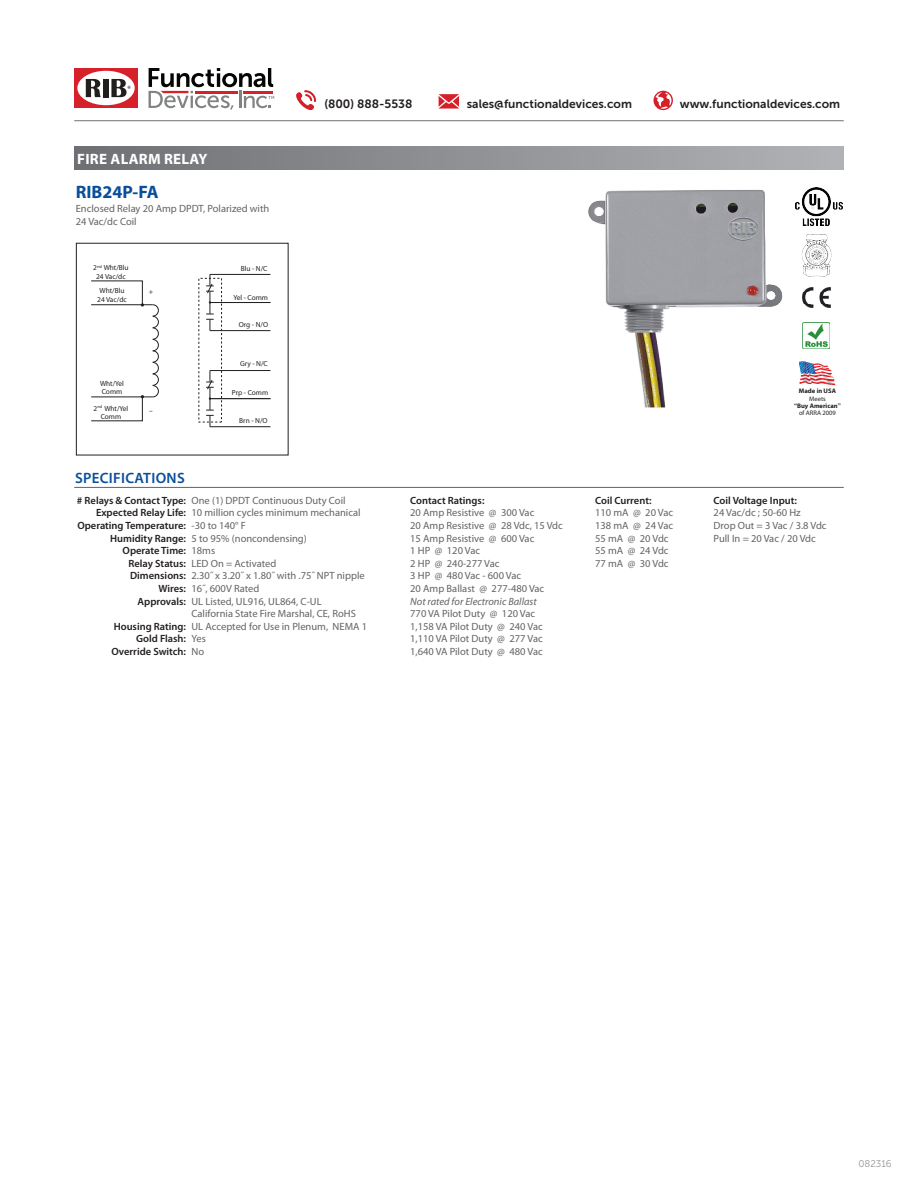
<style>
.page{position:relative;width:918px;height:1188px;background:#fff}
.page>*{position:absolute;margin:0;border:0;box-sizing:border-box;transform-origin:0 0}
.t1{font:700 18px "Myriad Pro";color:#0a4e9a}
.t2{font:600 15px "Myriad Pro";letter-spacing:.02em;color:#0a4e9a}
.t3{font:700 15px "Myriad Pro";letter-spacing:.02em;color:#fff}
.t4{font:12px "Museo Sans 700";color:#231f20}
.t5{font:10.5px/13.5px "Myriad Pro";color:#636366}
.t6{font:600 10.5px "Myriad Pro";color:#231f20}
.t7{font:italic 10.5px "Myriad Pro";color:#636366}
.t8{font:9.75px "Museo Sans 300";color:#939598}
.t9{font:7.35px/8.4px "Myriad Pro";color:#231f20;text-align:center}
.t10{font:700 6.6px/8.4px "Myriad Pro";color:#231f20;text-align:center}
.s1{font-weight:400}
.s2{font-family:"Adobe Garamond Pro"}
</style>
<div class="page">
<div style="left:74px;top:68px;width:64px;height:40px;background:#d6202a"></div>
<div style="left:77px;top:71px;width:58px;height:34px;background:#fff;border-radius:50%"></div>
<svg style="left:86px;top:79px;width:15px;height:18px"></svg>
<div style="left:103px;top:79px;width:5px;height:18px;background:#211e1e"></div>
<svg style="left:111px;top:79px;width:20px;height:18px"></svg>
<svg style="left:149px;top:68px;width:125px;height:42px"></svg>
<hr style="left:74px;top:120px;width:770px;height:1px;background:#6f7073">
<svg style="left:296px;top:90px;width:20px;height:20px"></svg>
<svg style="left:654px;top:91px;width:19px;height:19px"></svg>
<svg style="left:439px;top:94px;width:20px;height:15px"></svg>
<div style="left:76px;top:243px;width:212px;height:212px;border:1px solid #231f20"></div>
<hr style="left:91px;top:304px;width:62px;height:1px;background:#231f20">
<hr style="left:91px;top:397px;width:62px;height:1px;background:#231f20">
<hr style="left:210px;top:274px;width:60px;height:1px;background:#231f20">
<svg style="left:152px;top:304px;width:7px;height:93px"></svg>
<hr style="left:210px;top:302px;width:60px;height:1px;background:#231f20">
<hr style="left:210px;top:330px;width:60px;height:1px;background:#231f20">
<hr style="left:210px;top:370px;width:60px;height:1px;background:#231f20">
<hr style="left:210px;top:398px;width:60px;height:1px;background:#231f20">
<hr style="left:210px;top:426px;width:60px;height:1px;background:#231f20">
<svg style="left:206px;top:274px;width:8px;height:57px"></svg>
<svg style="left:206px;top:370px;width:8px;height:57px"></svg>
<svg style="left:91px;top:280px;width:53px;height:27px"></svg>
<svg style="left:91px;top:395px;width:53px;height:26px"></svg>
<img style="left:588px;top:190px;width:195px;height:218px">
<hr style="left:74px;top:487px;width:770px;height:1px;background:#636366">
<img style="left:795px;top:187px;width:48px;height:39px">
<img style="left:802px;top:234px;width:30px;height:42px">
<img style="left:802px;top:287px;width:29px;height:21px">
<svg style="left:799px;top:361px;width:37px;height:24px"></svg>
<img style="left:803px;top:322px;width:27px;height:27px">
<div style="left:74px;top:147px;width:770px;height:22px;background:linear-gradient(to right,#6e7073,#b1b2b6)"></div>
<p class="t3" style="left:77px;top:149px;width:132px">FIRE ALARM RELAY</p>
<p class="t1" style="left:76px;top:180px;width:84px">RIB24P-FA</p>
<p class="t5" style="left:76px;top:201px;width:195px">Enclosed Relay 20 Amp DPDT, Polarized with<br>24 Vac/dc Coil</p>
<p class="t9" style="left:93px;top:264px;width:37px">2<sup>nd</sup> Wht/Blu<br>24 Vac/dc</p>
<p class="t9" style="left:97px;top:287px;width:31px">Wht/Blu<br>24 Vac/dc</p>
<p class="t9" style="left:149px;top:288px;width:6px">+</p>
<p class="t9" style="left:100px;top:379px;width:26px;text-align:left">Wht/Yel<br>Comm</p>
<p class="t9" style="left:94px;top:404px;width:36px">2<sup>nd</sup> Wht/Yel<br>Comm</p>
<p class="t9" style="left:149px;top:406px;width:5px">–</p>
<p class="t2" style="left:75px;top:469px;width:111px">SPECIFICATIONS</p>
<p class="t9" style="left:241px;top:265px;width:28px">Blu - N/C</p>
<p class="t9" style="left:233px;top:293px;width:36px">Yel - Comm</p>
<p class="t9" style="left:239px;top:320px;width:31px">Org - N/O</p>
<p class="t9" style="left:240px;top:360px;width:29px">Gry - N/C</p>
<p class="t9" style="left:232px;top:388px;width:38px">Prp - Comm</p>
<p class="t9" style="left:239px;top:416px;width:30px">Brn - N/O</p>
<p class="t4" style="left:324px;top:98px;width:90px">(800) 888-5538</p>
<p class="t4" style="left:467px;top:98px;width:167px">sales@functionaldevices.com</p>
<p class="t4" style="left:680px;top:98px;width:162px">www.functionaldevices.com</p>
<p class="t10" style="left:799px;top:386px;width:39px">Made in USA<br><span class="s1">Meets</span></p>
<p class="t10" style="left:794px;top:402px;width:48px;line-height:7.1px"><span class="s2">“</span>Buy American<span class="s2">” </span><span class="s1">of ARRA 2009</span></p>
<p class="t6" style="left:77px;top:494px;width:111px"># Relays &amp; Contact Type:</p>
<p class="t6" style="left:96px;top:506px;width:92px">Expected Relay Life:</p>
<p class="t6" style="left:77px;top:519px;width:110px">Operating Temperature:</p>
<p class="t6" style="left:110px;top:531px;width:77px">Humidity Range:</p>
<p class="t6" style="left:123px;top:544px;width:65px">Operate Time:</p>
<p class="t6" style="left:128px;top:557px;width:59px">Relay Status:</p>
<p class="t6" style="left:130px;top:569px;width:58px">Dimensions:</p>
<p class="t6" style="left:159px;top:582px;width:29px">Wires:</p>
<p class="t6" style="left:138px;top:594px;width:50px">Approvals:</p>
<p class="t6" style="left:114px;top:620px;width:74px">Housing Rating:</p>
<p class="t6" style="left:136px;top:632px;width:52px">Gold Flash:</p>
<p class="t6" style="left:111px;top:645px;width:76px">Override Switch:</p>
<p class="t5" style="left:192px;top:493px;width:156px">One (1) DPDT Continuous Duty Coil</p>
<p class="t5" style="left:192px;top:506px;width:171px">10 million cycles minimum mechanical</p>
<p class="t5" style="left:192px;top:519px;width:56px">-30 to 140° F</p>
<p class="t5" style="left:192px;top:531px;width:117px">5 to 95% (noncondensing)</p>
<p class="t5" style="left:192px;top:544px;width:25px">18ms</p>
<p class="t5" style="left:192px;top:556px;width:86px">LED On = Activated</p>
<p class="t5" style="left:192px;top:569px;width:175px">2.30˝ x 3.20˝ x 1.80˝ with .75˝ NPT nipple</p>
<p class="t5" style="left:192px;top:582px;width:69px">16˝, 600V Rated</p>
<p class="t5" style="left:192px;top:594px;width:132px">UL Listed, UL916, UL864, C-UL</p>
<p class="t5" style="left:192px;top:607px;width:166px">California State Fire Marshal, CE, RoHS</p>
<p class="t5" style="left:192px;top:619px;width:177px">UL Accepted for Use in Plenum, NEMA 1</p>
<p class="t5" style="left:192px;top:632px;width:16px">Yes</p>
<p class="t5" style="left:192px;top:645px;width:14px">No</p>
<p class="t6" style="left:410px;top:494px;width:76px">Contact Ratings:</p>
<p class="t5" style="left:410px;top:506px;width:126px">20 Amp Resistive @ 300 Vac</p>
<p class="t5" style="left:410px;top:519px;width:154px">20 Amp Resistive @ 28 Vdc, 15 Vdc</p>
<p class="t5" style="left:410px;top:531px;width:126px">15 Amp Resistive @ 600 Vac</p>
<p class="t5" style="left:410px;top:544px;width:71px">1 HP @ 120 Vac</p>
<p class="t5" style="left:410px;top:556px;width:91px">2 HP @ 240-277 Vac</p>
<p class="t5" style="left:410px;top:569px;width:112px">3 HP @ 480 Vac - 600 Vac</p>
<p class="t5" style="left:410px;top:582px;width:136px">20 Amp Ballast @ 277-480 Vac</p>
<p class="t7" style="left:410px;top:595px;width:128px">Not rated for Electronic Ballast</p>
<p class="t5" style="left:410px;top:607px;width:126px">770 VA Pilot Duty @ 120 Vac</p>
<p class="t5" style="left:410px;top:619px;width:134px">1,158 VA Pilot Duty @ 240 Vac</p>
<p class="t5" style="left:410px;top:632px;width:134px">1,110 VA Pilot Duty @ 277 Vac</p>
<p class="t5" style="left:410px;top:645px;width:134px">1,640 VA Pilot Duty @ 480 Vac</p>
<p class="t6" style="left:595px;top:494px;width:58px">Coil Current:</p>
<p class="t5" style="left:595px;top:506px;width:80px">110 mA @ 20 Vac</p>
<p class="t5" style="left:595px;top:519px;width:80px">138 mA @ 24 Vac</p>
<p class="t5" style="left:595px;top:531px;width:75px">55 mA @ 20 Vdc</p>
<p class="t5" style="left:595px;top:544px;width:75px">55 mA @ 24 Vdc</p>
<p class="t5" style="left:595px;top:556px;width:75px">77 mA @ 30 Vdc</p>
<p class="t6" style="left:714px;top:494px;width:85px">Coil Voltage Input:</p>
<p class="t5" style="left:714px;top:506px;width:89px">24 Vac/dc ; 50-60 Hz</p>
<p class="t5" style="left:714px;top:519px;width:115px">Drop Out = 3 Vac / 3.8 Vdc</p>
<p class="t5" style="left:714px;top:531px;width:104px">Pull In = 20 Vac / 20 Vdc</p>
<p class="t8" style="left:858px;top:1158px;width:35px">082316</p>
</div>
